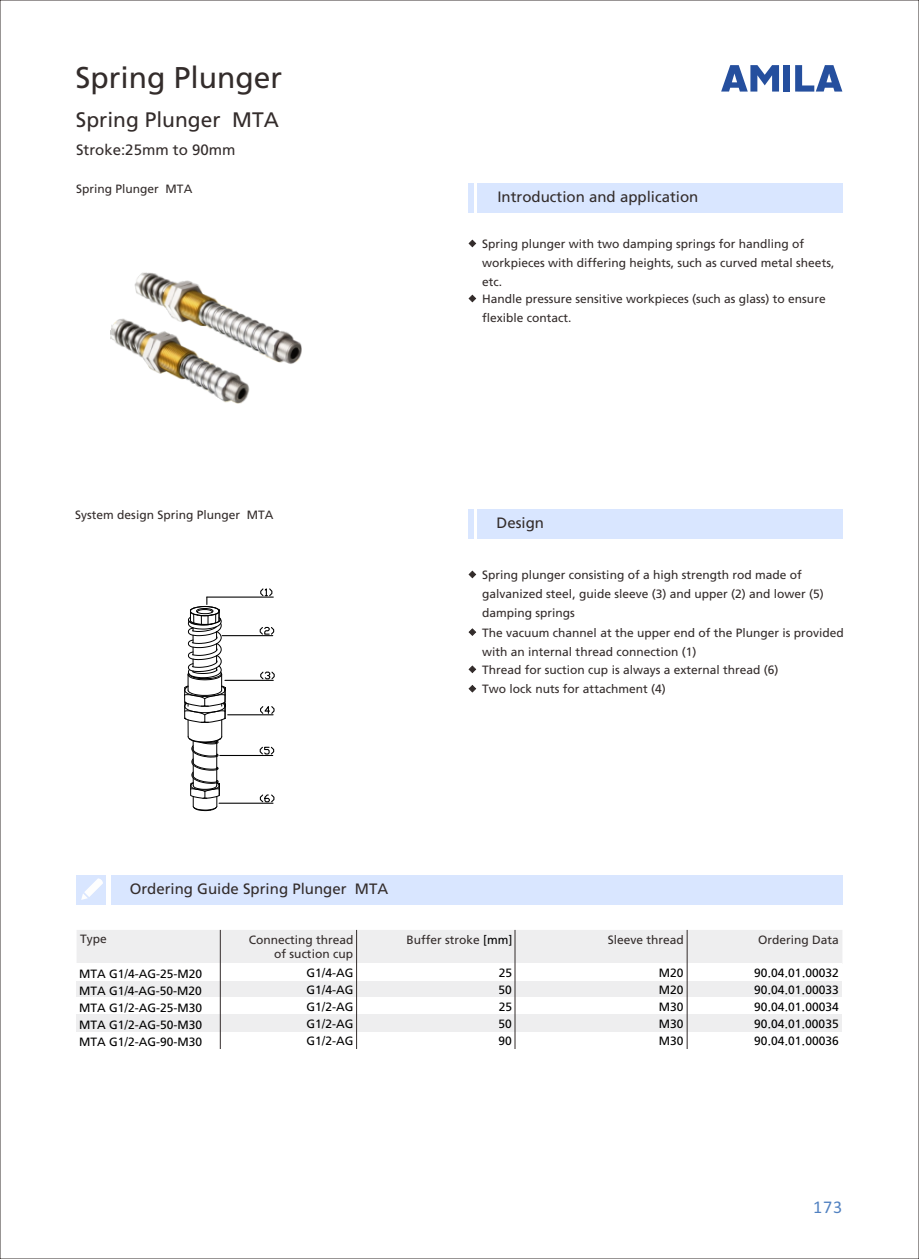
<style>
.page{position:relative;width:919px;height:1259px;background:#fff}
.page>*{position:absolute;margin:0;border:0;box-sizing:border-box;transform-origin:0 0}
.t1{font:30px "Frutiger CE";color:#332c2b}
.t2{font:21px "Frutiger CE";color:#332c2b}
.t3{font:18px "Calibri";color:#5181c1}
.t4{font:15px "Frutiger CE";color:#332c2b}
.t5{font:12px/19.2px "Frutiger CE";color:#332c2b}
.t6{font:12px/17px "Frutiger CE";color:#000;text-align:justify}
.s1{color:#000}
.s2{font-family:"FZLTHK GBK1 0"}
</style>
<div class="page">
<svg style="left:721px;top:65px;width:58px;height:27px"></svg>
<div style="left:783px;top:65px;width:7px;height:27px;background:#254f9e"></div>
<svg style="left:795px;top:65px;width:47px;height:27px"></svg>
<svg style="left:468px;top:239px;width:8px;height:9px"></svg>
<svg style="left:468px;top:570px;width:8px;height:9px"></svg>
<div style="left:111px;top:875px;width:731px;height:29px;background:#d9e6ff"></div>
<div style="left:77px;top:875px;width:29px;height:29px;background:#d9e6ff"></div>
<svg style="left:81px;top:878px;width:22px;height:22px"></svg>
<div style="left:77px;top:930px;width:765px;height:34px;background:#eeeeef"></div>
<div style="left:77px;top:981px;width:765px;height:17px;background:#eeeeef"></div>
<div style="left:77px;top:1015px;width:765px;height:17px;background:#eeeeef"></div>
<hr style="left:356px;top:930px;width:1px;height:119px;background:#332c2b">
<hr style="left:686px;top:930px;width:1px;height:119px;background:#332c2b">
<hr style="left:514px;top:930px;width:1px;height:119px;background:#332c2b">
<hr style="left:220px;top:930px;width:1px;height:119px;background:#332c2b">
<hr style="left:207px;top:596px;width:66px;height:1px;background:#000">
<hr style="left:222px;top:635px;width:51px;height:1px;background:#000">
<hr style="left:225px;top:680px;width:48px;height:1px;background:#000">
<hr style="left:228px;top:714px;width:45px;height:1px;background:#000">
<svg style="left:260px;top:588px;width:13px;height:9px"></svg>
<svg style="left:259px;top:626px;width:16px;height:9px"></svg>
<svg style="left:260px;top:671px;width:15px;height:9px"></svg>
<svg style="left:259px;top:706px;width:16px;height:9px"></svg>
<svg style="left:184px;top:597px;width:42px;height:214px"></svg>
<hr style="left:220px;top:755px;width:53px;height:1px;background:#000">
<svg style="left:259px;top:746px;width:16px;height:9px"></svg>
<hr style="left:219px;top:802px;width:54px;height:1px;background:#000">
<svg style="left:259px;top:794px;width:16px;height:9px"></svg>
<img style="left:110px;top:272px;width:192px;height:132px">
<div style="left:476px;top:184px;width:366px;height:29px;background:#d9e6ff"></div>
<div style="left:468px;top:184px;width:5px;height:29px;background:#d9e6ff"></div>
<div style="left:476px;top:509px;width:366px;height:30px;background:#d9e6ff"></div>
<div style="left:468px;top:509px;width:5px;height:30px;background:#d9e6ff"></div>
<svg style="left:468px;top:294px;width:8px;height:9px"></svg>
<svg style="left:468px;top:628px;width:8px;height:8px"></svg>
<svg style="left:468px;top:665px;width:8px;height:9px"></svg>
<svg style="left:468px;top:685px;width:8px;height:8px"></svg>
<h1 class="t1" style="left:75px;top:65px;width:208px">Spring Plunger</h1>
<h2 class="t2" style="left:76px;top:111px;width:205px">Spring Plunger MTA</h2>
<p class="t4" style="left:76px;top:144px;width:161px">Stroke:25mm to 90mm</p>
<p class="t5" style="left:76px;top:180px;width:118px">Spring Plunger MTA</p>
<p class="t5" style="left:75px;top:506px;width:200px">System design Spring Plunger MTA</p>
<p class="t4" style="left:497px;top:191px;width:202px">Introduction and application</p>
<p class="t5" style="left:482px;top:235px;width:354px">Spring plunger with two damping springs for handling of workpieces with differing heights, such as curved metal sheets, etc.</p>
<p class="t5" style="left:482px;top:290px;width:345px">Handle pressure sensitive workpieces (such as glass) to ensure flexible contact.</p>
<p class="t4" style="left:496px;top:517px;width:49px">Design</p>
<p class="t5" style="left:482px;top:566px;width:343px">Spring plunger consisting of a high strength rod made of galvanized steel, guide sleeve (3) and upper (2) and lower (5) damping springs</p>
<p class="t5" style="left:482px;top:624px;width:363px;line-height:18.6px">The vacuum channel at the upper end of the Plunger is provided with an internal thread connection (1)<br>Thread for suction cup is always a external thread (6)</p>
<p class="t5" style="left:482px;top:680px;width:185px">Two lock nuts for attachment (4)</p>
<p class="t4" style="left:130px;top:882px;width:260px">Ordering Guide Spring Plunger MTA</p>
<p class="t5" style="left:249px;top:933px;width:106px;line-height:13.8px;text-align:right">Connecting thread of suction cup</p>
<p class="t5" style="left:80px;top:930px;width:28px">Type</p>
<p class="t5" style="left:406px;top:931px;width:108px">Buffer stroke <span class="s1">[mm]</span></p>
<p class="t5" style="left:607px;top:931px;width:78px">Sleeve thread</p>
<p class="t5" style="left:758px;top:931px;width:82px">Ordering Data</p>
<p class="t6" style="left:79px;top:966px;width:124px">MTA G1<span class="s2">/</span>4-AG-25-M20<br>MTA G1<span class="s2">/</span>4-AG-50-M20<br>MTA G1<span class="s2">/</span>2-AG-25-M30<br>MTA G1<span class="s2">/</span>2-AG-50-M30<br>MTA G1<span class="s2">/</span>2-AG-90-M30</p>
<p class="t6" style="left:306px;top:965px;width:48px">G1<span class="s2">/</span>4-AG</p>
<p class="t6" style="left:498px;top:965px;width:15px">25</p>
<p class="t6" style="left:658px;top:965px;width:26px">M20</p>
<p class="t6" style="left:754px;top:965px;width:86px">90<span class="s2">.</span>04<span class="s2">.</span>01<span class="s2">.</span>00032</p>
<p class="t6" style="left:306px;top:982px;width:48px">G1<span class="s2">/</span>4-AG</p>
<p class="t6" style="left:498px;top:982px;width:15px">50</p>
<p class="t6" style="left:658px;top:982px;width:26px">M20</p>
<p class="t6" style="left:754px;top:982px;width:86px">90<span class="s2">.</span>04<span class="s2">.</span>01<span class="s2">.</span>00033</p>
<p class="t6" style="left:306px;top:999px;width:48px">G1<span class="s2">/</span>2-AG</p>
<p class="t6" style="left:498px;top:999px;width:15px">25</p>
<p class="t6" style="left:658px;top:999px;width:26px">M30</p>
<p class="t6" style="left:754px;top:999px;width:86px">90<span class="s2">.</span>04<span class="s2">.</span>01<span class="s2">.</span>00034</p>
<p class="t6" style="left:306px;top:1016px;width:48px">G1<span class="s2">/</span>2-AG</p>
<p class="t6" style="left:498px;top:1016px;width:15px">50</p>
<p class="t6" style="left:658px;top:1016px;width:26px">M30</p>
<p class="t6" style="left:754px;top:1016px;width:86px">90<span class="s2">.</span>04<span class="s2">.</span>01<span class="s2">.</span>00035</p>
<p class="t6" style="left:306px;top:1033px;width:48px">G1<span class="s2">/</span>2-AG</p>
<p class="t6" style="left:498px;top:1033px;width:15px">90</p>
<p class="t6" style="left:658px;top:1033px;width:26px">M30</p>
<p class="t6" style="left:754px;top:1033px;width:86px">90<span class="s2">.</span>04<span class="s2">.</span>01<span class="s2">.</span>00036</p>
<h3 class="t3" style="left:813px;top:1199px;width:30px">173</h3>
</div>
